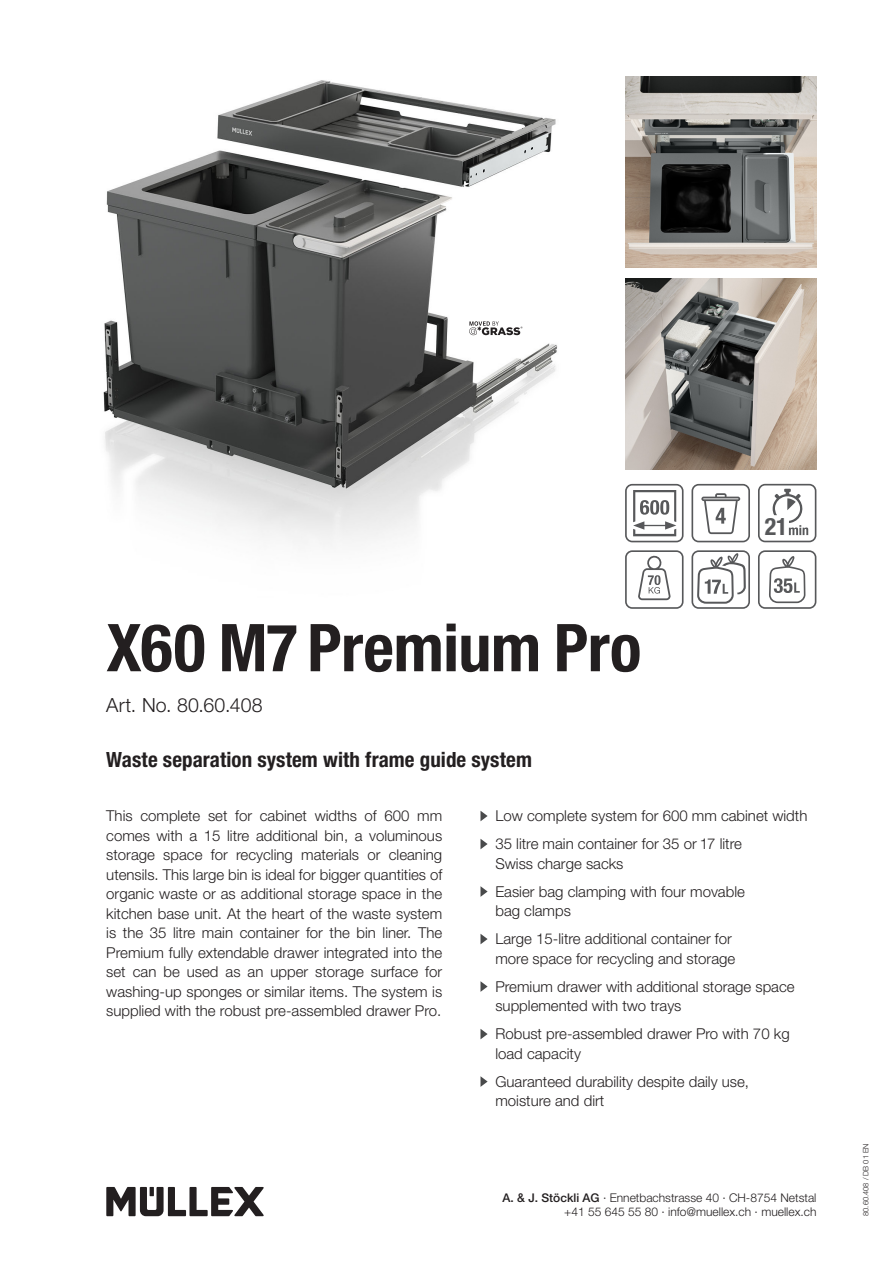
<style>
.page{position:relative;width:893px;height:1263px;background:#fff}
.page>*{position:absolute;margin:0;border:0;box-sizing:border-box;transform-origin:0 0}
.t1{font:700 condensed 66px "Helvetica Neue LT Std";letter-spacing:-.005em;color:#231f20}
.t2{font:700 condensed 24px "Helvetica Neue LT Std";color:#57585a}
.t3{font:700 condensed 21px "Helvetica Neue LT Std";letter-spacing:.005em;color:#231f20}
.t4{font:300 19.5px "Helvetica Neue LT Std";letter-spacing:.005em;color:#231f20}
.t5{font:300 15px/19.5px "Helvetica Neue LT Std";color:#231f20}
.t6{font:300 12px/14.4px "Helvetica Neue LT Std";color:#231f20;text-align:right}
.t7{font:300 7.5px "Helvetica Neue LT Std";color:#231f20}
.s1{font-weight:500}
</style>
<div class="page">
<svg style="left:480px;top:811px;width:8px;height:10px"></svg>
<svg style="left:480px;top:839px;width:8px;height:10px"></svg>
<svg style="left:480px;top:886px;width:8px;height:11px"></svg>
<svg style="left:480px;top:934px;width:8px;height:10px"></svg>
<svg style="left:480px;top:981px;width:8px;height:11px"></svg>
<svg style="left:480px;top:1029px;width:8px;height:10px"></svg>
<svg style="left:480px;top:1076px;width:8px;height:11px"></svg>
<img style="left:103px;top:80px;width:455px;height:466px">
<img style="left:625px;top:279px;width:191px;height:191px">
<img style="left:625px;top:77px;width:191px;height:191px">
<svg style="left:625px;top:484px;width:58px;height:58px"></svg>
<svg style="left:691px;top:484px;width:59px;height:58px"></svg>
<svg style="left:758px;top:484px;width:58px;height:58px"></svg>
<svg style="left:758px;top:550px;width:58px;height:59px"></svg>
<svg style="left:691px;top:550px;width:59px;height:59px"></svg>
<svg style="left:625px;top:550px;width:58px;height:59px"></svg>
<svg style="left:106px;top:1187px;width:158px;height:29px"></svg>
<svg style="left:469px;top:321px;width:53px;height:14px"></svg>
<h1 class="t1" style="left:106px;top:608px;width:537px">X60 M7 Premium Pro</h1>
<h3 class="t4" style="left:106px;top:693px;width:158px">Art. No. 80.60.408</h3>
<h3 class="t3" style="left:106px;top:747px;width:427px">Waste separation system with frame guide system</h3>
<h2 class="t2" style="left:765px;top:512px;width:24px">21</h2>
<p class="t5" style="left:106px;top:806px;width:337px;text-align:justify">This complete set for cabinet widths of 600 mm comes with a 15 litre additional bin, a voluminous storage space for recycling materials or cleaning utensils. This large bin is ideal for bigger quantities of organic waste or as additional storage space in the kitchen base unit. At the heart of the waste system is the 35 litre main container for the bin liner. The Premium fully extendable drawer integrated into the set can be used as an upper storage surface for washing-up sponges or similar items. The system is supplied with the robust pre-assembled drawer Pro.</p>
<p class="t5" style="left:495px;top:802px;width:313px;line-height:28px">Low complete system for 600 mm cabinet width<br>35 litre main container for 35 or 17 litre</p>
<p class="t5" style="left:495px;top:849px;width:251px;line-height:28px">Swiss charge sacks<br>Easier bag clamping with four movable</p>
<p class="t5" style="left:495px;top:897px;width:238px;line-height:28px">bag clamps<br>Large 15-litre additional container for</p>
<p class="t5" style="left:495px;top:944px;width:301px;line-height:28px">more space for recycling and storage<br>Premium drawer with additional storage space</p>
<p class="t5" style="left:495px;top:992px;width:296px;line-height:28px">supplemented with two trays<br>Robust pre-assembled drawer Pro with 70 kg</p>
<p class="t5" style="left:495px;top:1039px;width:255px;line-height:28px">load capacity<br>Guaranteed durability despite daily use,</p>
<p class="t5" style="left:495px;top:1091px;width:110px">moisture and dirt</p>
<p class="t6" style="left:503px;top:1190px;width:315px"><span class="s1">A. &amp; J. Stöckli AG</span> · Ennetbachstrasse 40 · CH-8754 Netstal +41 55 645 55 80 · info@muellex.ch · muellex.ch</p>
<p class="t7" style="left:861px;top:1216px;width:74px;rotate:-90deg">80.60.408 / DB 01 EN</p>
</div>
